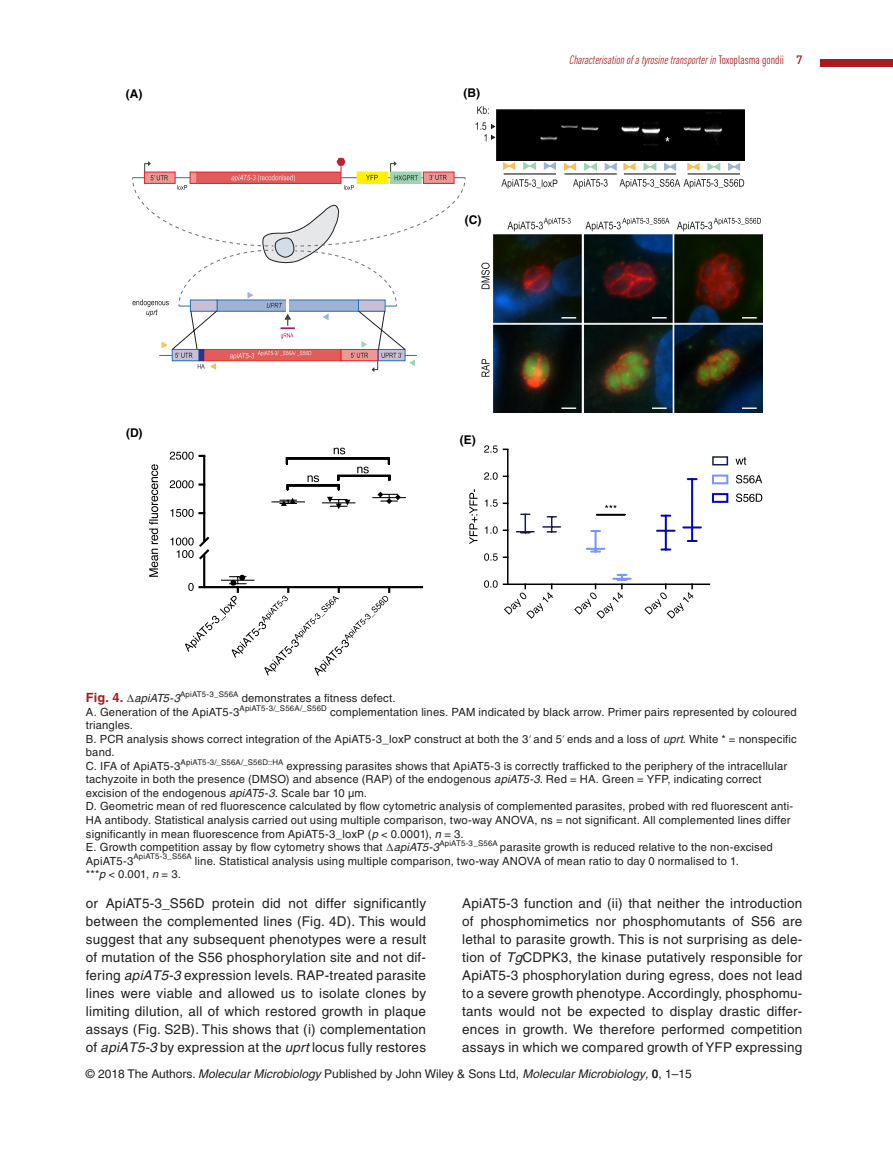
<style>
.page{position:relative;width:893px;height:1174px;background:#fff}
.page>*{position:absolute;margin:0;border:0;box-sizing:border-box;transform-origin:0 0}
.t1{font:13.5px/18px "Helvetica";letter-spacing:.015em;color:#231f20;text-align:justify}
.t2{font:12px "Helvetica";color:#231f20}
.t3{font:italic condensed 12px "DINOT";color:#a61c1f}
.t4{font:700 12px "Helvetica";color:#000}
.t5{font:11.25px/13.5px "Helvetica";letter-spacing:.015em;color:#231f20}
.t6{font:italic 11.25px "Helvetica";color:#231f20}
.t7{font:7.8px "Helvetica";letter-spacing:.025em;color:#231f20}
.s1{font-style:normal}
.s2{font-family:"DIN";font-weight:500;font-style:normal;font-stretch:normal}
.s3{font-weight:700;font-style:normal;font-size:12.75px;color:#a61c1f}
.s4{font-family:"STIX";font-style:normal}
.s5{font-family:"STIX"}
.s6{font-style:italic}
.s7{font-weight:700}
</style>
<div class="page">
<div style="left:821px;top:59px;width:72px;height:8px;background:#a61c1f"></div>
<img style="left:497px;top:109px;width:247px;height:51px">
<img style="left:492px;top:234px;width:270px;height:179px">
<svg style="left:132px;top:158px;width:334px;height:214px"></svg>
<svg style="left:481px;top:359px;width:8px;height:18px"></svg>
<svg style="left:481px;top:263px;width:9px;height:26px"></svg>
<svg style="left:561px;top:317px;width:15px;height:1px"></svg>
<svg style="left:652px;top:317px;width:15px;height:1px"></svg>
<svg style="left:742px;top:317px;width:15px;height:1px"></svg>
<svg style="left:561px;top:407px;width:15px;height:2px"></svg>
<svg style="left:652px;top:407px;width:15px;height:2px"></svg>
<svg style="left:742px;top:407px;width:15px;height:2px"></svg>
<svg style="left:507px;top:218px;width:64px;height:13px"></svg>
<svg style="left:677px;top:218px;width:84px;height:13px"></svg>
<svg style="left:585px;top:218px;width:84px;height:13px"></svg>
<hr style="left:204px;top:586px;width:219px;height:2px;background:#000">
<hr style="left:372px;top:497px;width:34px;height:1px;background:#000">
<svg style="left:149px;top:464px;width:9px;height:113px"></svg>
<svg style="left:170px;top:447px;width:231px;height:229px"></svg>
<div style="left:337px;top:475px;width:53px;height:6px;border:2px solid #000"></div>
<hr style="left:504px;top:174px;width:52px;height:1px;background:#000">
<hr style="left:564px;top:174px;width:53px;height:1px;background:#000">
<hr style="left:624px;top:174px;width:52px;height:1px;background:#000">
<hr style="left:688px;top:174px;width:52px;height:1px;background:#000">
<svg style="left:501px;top:179px;width:56px;height:10px"></svg>
<svg style="left:573px;top:179px;width:35px;height:10px"></svg>
<svg style="left:503px;top:162px;width:13px;height:8px"></svg>
<svg style="left:543px;top:162px;width:13px;height:8px"></svg>
<svg style="left:523px;top:162px;width:13px;height:8px"></svg>
<svg style="left:564px;top:162px;width:13px;height:9px"></svg>
<svg style="left:604px;top:163px;width:13px;height:8px"></svg>
<svg style="left:584px;top:163px;width:13px;height:8px"></svg>
<svg style="left:623px;top:162px;width:13px;height:9px"></svg>
<svg style="left:664px;top:163px;width:13px;height:8px"></svg>
<svg style="left:643px;top:163px;width:14px;height:8px"></svg>
<svg style="left:687px;top:162px;width:13px;height:9px"></svg>
<svg style="left:728px;top:163px;width:13px;height:8px"></svg>
<svg style="left:707px;top:163px;width:14px;height:8px"></svg>
<svg style="left:477px;top:106px;width:12px;height:8px"></svg>
<svg style="left:476px;top:122px;width:19px;height:19px"></svg>
<svg style="left:619px;top:179px;width:125px;height:10px"></svg>
<hr style="left:508px;top:583px;width:202px;height:2px;background:#000">
<svg style="left:644px;top:585px;width:49px;height:34px"></svg>
<hr style="left:507px;top:449px;width:1px;height:135px;background:#000">
<svg style="left:484px;top:580px;width:69px;height:39px"></svg>
<svg style="left:484px;top:553px;width:23px;height:8px"></svg>
<svg style="left:485px;top:526px;width:22px;height:8px"></svg>
<svg style="left:485px;top:499px;width:22px;height:8px"></svg>
<svg style="left:484px;top:472px;width:23px;height:8px"></svg>
<svg style="left:484px;top:445px;width:24px;height:8px"></svg>
<svg style="left:516px;top:513px;width:18px;height:20px"></svg>
<svg style="left:543px;top:516px;width:17px;height:16px"></svg>
<svg style="left:587px;top:530px;width:17px;height:22px"></svg>
<svg style="left:574px;top:574px;width:57px;height:45px"></svg>
<svg style="left:657px;top:514px;width:18px;height:36px"></svg>
<hr style="left:691px;top:479px;width:2px;height:48px;background:#0904b8">
<svg style="left:688px;top:478px;width:9px;height:2px"></svg>
<svg style="left:683px;top:526px;width:18px;height:16px"></svg>
<svg style="left:469px;top:489px;width:8px;height:55px"></svg>
<svg style="left:597px;top:514px;width:28px;height:1px"></svg>
<svg style="left:605px;top:505px;width:12px;height:3px"></svg>
<svg style="left:665px;top:137px;width:4px;height:5px"></svg>
<svg style="left:735px;top:457px;width:11px;height:8px"></svg>
<div style="left:712px;top:456px;width:16px;height:9px;border:2px solid #191f4c"></div>
<svg style="left:736px;top:475px;width:26px;height:8px"></svg>
<div style="left:712px;top:474px;width:16px;height:10px;border:2px solid #7894ff"></div>
<svg style="left:736px;top:493px;width:26px;height:9px"></svg>
<div style="left:712px;top:493px;width:16px;height:10px;border:2px solid #0904b8"></div>
<p class="t4" style="left:126px;top:86px;width:18px">(A)</p>
<p class="t4" style="left:126px;top:425px;width:18px">(D)</p>
<p class="t4" style="left:463px;top:85px;width:18px">(B)</p>
<p class="t4" style="left:465px;top:212px;width:18px">(C)</p>
<p class="t4" style="left:460px;top:432px;width:17px">(E)</p>
<p class="t3" style="left:570px;top:51px;width:234px">Characterisation of a tyrosine transporter in <span class="s1">Toxoplasma gondii</span> <span class="s2">7</span></p>
<p class="t6" style="left:86px;top:692px;width:96px"><span class="s3">Fig. 4.</span> <span class="s4">∆</span>apiAT5-3</p>
<p class="t7" style="left:180px;top:690px;width:60px">ApiAT5-3_S56A</p>
<p class="t5" style="left:242px;top:691px;width:155px">demonstrates a fitness defect.</p>
<p class="t5" style="left:86px;top:705px;width:155px">A. Generation of the ApiAT5-3</p>
<p class="t7" style="left:240px;top:703px;width:89px">ApiAT5-3/_S56A/_S56D</p>
<p class="t5" style="left:330px;top:705px;width:468px">complementation lines. PAM indicated by black arrow. Primer pairs represented by coloured</p>
<p class="t5" style="left:86px;top:718px;width:712px">triangles.<br>B. PCR analysis shows correct integration of the ApiAT5-3_loxP construct at both the 3<span class="s5">ʹ</span> and 5<span class="s5">ʹ</span> ends and a loss of <span class="s6">uprt</span>. White * = nonspecific band.<br>C. IFA of ApiAT5-3</p>
<p class="t7" style="left:181px;top:757px;width:104px">ApiAT5-3/_S56A/_S56D::HA</p>
<p class="t5" style="left:86px;top:759px;width:709px;text-indent:201px">expressing parasites shows that ApiAT5-3 is correctly trafficked to the periphery of the intracellular tachyzoite in both the presence (DMSO) and absence (RAP) of the endogenous <span class="s6">apiAT5-3</span>. Red = HA. Green = YFP, indicating correct excision of the endogenous <span class="s6">apiAT5-3.</span> Scale bar 10 µm.<br>D. Geometric mean of red fluorescence calculated by flow cytometric analysis of complemented parasites, probed with red fluorescent anti-HA antibody. Statistical analysis carried out using multiple comparison, two-way ANOVA, ns = not significant. All complemented lines differ significantly in mean fluorescence from ApiAT5-3_loxP (<span class="s6">p</span> &lt; 0.0001), <span class="s6">n</span> = 3.<br>E. Growth competition assay by flow cytometry shows that <span class="s5">∆</span><span class="s6">apiAT5-3</span></p>
<p class="t7" style="left:439px;top:838px;width:60px">ApiAT5-3_S56A</p>
<p class="t5" style="left:500px;top:840px;width:274px">parasite growth is reduced relative to the non-excised</p>
<p class="t5" style="left:86px;top:853px;width:49px">ApiAT5-3</p>
<p class="t7" style="left:133px;top:852px;width:60px">ApiAT5-3_S56A</p>
<p class="t5" style="left:195px;top:853px;width:545px">line. Statistical analysis using multiple comparison, two-way ANOVA of mean ratio to day 0 normalised to 1.</p>
<p class="t5" style="left:86px;top:867px;width:96px">***<span class="s6">p</span> &lt; 0.001, <span class="s6">n</span> = 3.</p>
<p class="t1" style="left:86px;top:894px;width:342px">or ApiAT5-3_S56D protein did not differ significantly between the complemented lines (Fig. 4D). This would suggest that any subsequent phenotypes were a result of mutation of the S56 phosphorylation site and not dif&shy;fering <span class="s6">apiAT5-3</span> expression levels. RAP-treated parasite lines were viable and allowed us to isolate clones by limiting dilution, all of which restored growth in plaque assays (Fig. S2B). This shows that (i) complementation of <span class="s6">apiAT5-3</span> by expression at the <span class="s6">uprt</span> locus fully restores</p>
<p class="t1" style="left:462px;top:894px;width:342px">ApiAT5-3 function and (ii) that neither the introduction of phosphomimetics nor phosphomutants of S56 are lethal to parasite growth. This is not surprising as dele&shy;tion of <span class="s6">Tg</span>CDPK3, the kinase putatively responsible for ApiAT5-3 phosphorylation during egress, does not lead to a severe growth phenotype. Accordingly, phosphomu&shy;tants would not be expected to display drastic differ&shy;ences in growth. We therefore performed competition assays in which we compared growth of YFP expressing</p>
<p class="t2" style="left:86px;top:1067px;width:608px">© 2018 The Authors. <span class="s6">Molecular Microbiology</span> Published by John Wiley &amp; Sons Ltd, <span class="s6">Molecular Microbiology,</span> <span class="s7">0</span>, 1–15</p>
</div>
